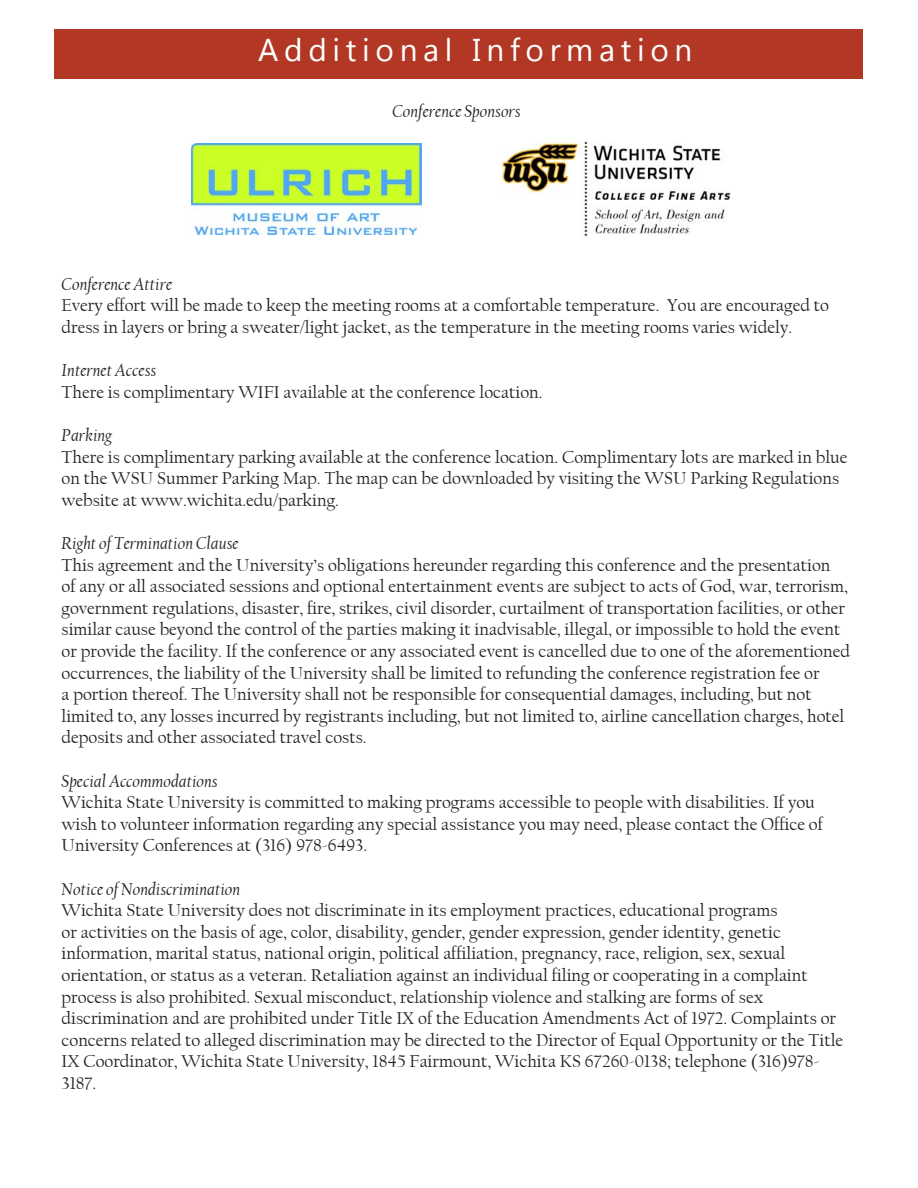
<style>
.page{position:relative;width:918px;height:1188px;background:#fff}
.page>*{position:absolute;margin:0;border:0;box-sizing:border-box;transform-origin:0 0}
.t1{font:31.5px "Myanmar Text";letter-spacing:.18em;color:#fff}
.t2{font:18px/21.6px "Californian FB";color:#231f20}
.t3{font:italic 18px "Californian FB";color:#231f20}
</style>
<div class="page">
<div style="left:55px;top:29px;width:808px;height:50px;background:#b23724"></div>
<img style="left:502px;top:141px;width:229px;height:96px">
<img style="left:191px;top:143px;width:230px;height:92px">
<p class="t1" style="left:258px;top:32px;width:436px">Additional Information</p>
<p class="t3" style="left:392px;top:101px;width:130px">Conference Sponsors</p>
<p class="t3" style="left:62px;top:274px;width:112px">Conference Attire</p>
<p class="t2" style="left:62px;top:295px;width:769px">Every effort will be made to keep the meeting rooms at a comfortable temperature. You are encouraged to dress in layers or bring a sweater/light jacket, as the temperature in the meeting rooms varies widely.</p>
<p class="t3" style="left:62px;top:360px;width:96px">Internet Access</p>
<p class="t2" style="left:62px;top:381px;width:483px">There is complimentary WIFI available at the conference location.</p>
<p class="t3" style="left:62px;top:425px;width:52px">Parking</p>
<p class="t2" style="left:62px;top:446px;width:787px">There is complimentary parking available at the conference location. Complimentary lots are marked in blue on the WSU Summer Parking Map. The map can be downloaded by visiting the WSU Parking Regulations website at www.wichita.edu/parking.</p>
<p class="t3" style="left:62px;top:533px;width:179px">Right of Termination Clause</p>
<p class="t2" style="left:62px;top:554px;width:790px">This agreement and the University’s obligations hereunder regarding this conference and the presentation<br>of any or all associated sessions and optional entertainment events are subject to acts of God, war, terrorism, government regulations, disaster, fire, strikes, civil disorder, curtailment of transportation facilities, or other similar cause beyond the control of the parties making it inadvisable, illegal, or impossible to hold the event or provide the facility. If the conference or any associated event is cancelled due to one of the aforementioned occurrences, the liability of the University shall be limited to refunding the conference registration fee or<br>a portion thereof. The University shall not be responsible for consequential damages, including, but not limited to, any losses incurred by registrants including, but not limited to, airline cancellation charges, hotel deposits and other associated travel costs.</p>
<p class="t3" style="left:62px;top:771px;width:158px">Special Accommodations</p>
<p class="t2" style="left:62px;top:792px;width:763px">Wichita State University is committed to making programs accessible to people with disabilities. If you wish to volunteer information regarding any special assistance you may need, please contact the Office of<br>University Conferences at (316) 978-6493.</p>
<p class="t3" style="left:62px;top:879px;width:180px">Notice of Nondiscrimination</p>
<p class="t2" style="left:62px;top:900px;width:783px">Wichita State University does not discriminate in its employment practices, educational programs<br>or activities on the basis of age, color, disability, gender, gender expression, gender identity, genetic information, marital status, national origin, political affiliation, pregnancy, race, religion, sex, sexual orientation, or status as a veteran. Retaliation against an individual filing or cooperating in a complaint process is also prohibited. Sexual misconduct, relationship violence and stalking are forms of sex discrimination and are prohibited under Title IX of the Education Amendments Act of 1972. Complaints or concerns related to alleged discrimination may be directed to the Director of Equal Opportunity or the Title IX Coordinator, Wichita State University, 1845 Fairmount, Wichita KS 67260-0138; telephone (316)978- 3187.</p>
</div>
